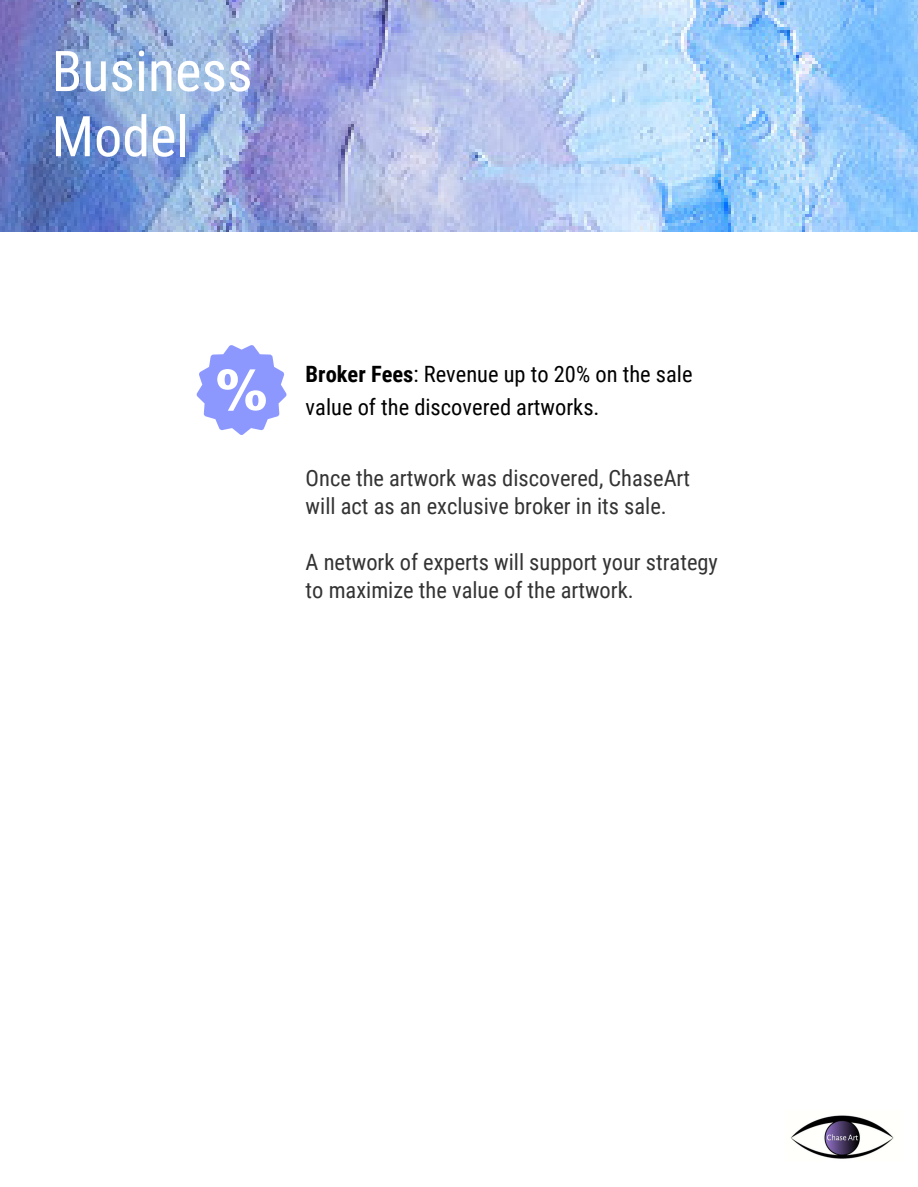
<style>
.page{position:relative;width:918px;height:1187px;background:#fff}
.page>*{position:absolute;margin:0;border:0;box-sizing:border-box;transform-origin:0 0}
.t1{font:56.25px/65.1px "Roboto Condensed";color:#fff}
.t2{font:22.5px/28px "Roboto Condensed";color:#333}
.t3{font:22.5px/32.5px "Roboto Condensed";color:#000}
.s1{font-weight:700}
</style>
<div class="page">
<img style="left:0;top:0;width:918px;height:232px">
<img style="left:790px;top:1115px;width:104px;height:44px">
<svg style="left:197px;top:345px;width:90px;height:90px"></svg>
<h1 class="t1" style="left:52px;top:36px;width:202px">Business<br>Model</h1>
<p class="t3" style="left:306px;top:357px;width:388px"><span class="s1">Broker Fees</span>: Revenue up to 20% on the sale value of the discovered artworks.</p>
<p class="t2" style="left:306px;top:463px;width:386px">Once the artwork was discovered, ChaseArt will act as an exclusive broker in its sale.</p>
<p class="t2" style="left:306px;top:547px;width:414px">A network of experts will support your strategy to maximize the value of the artwork.</p>
</div>
